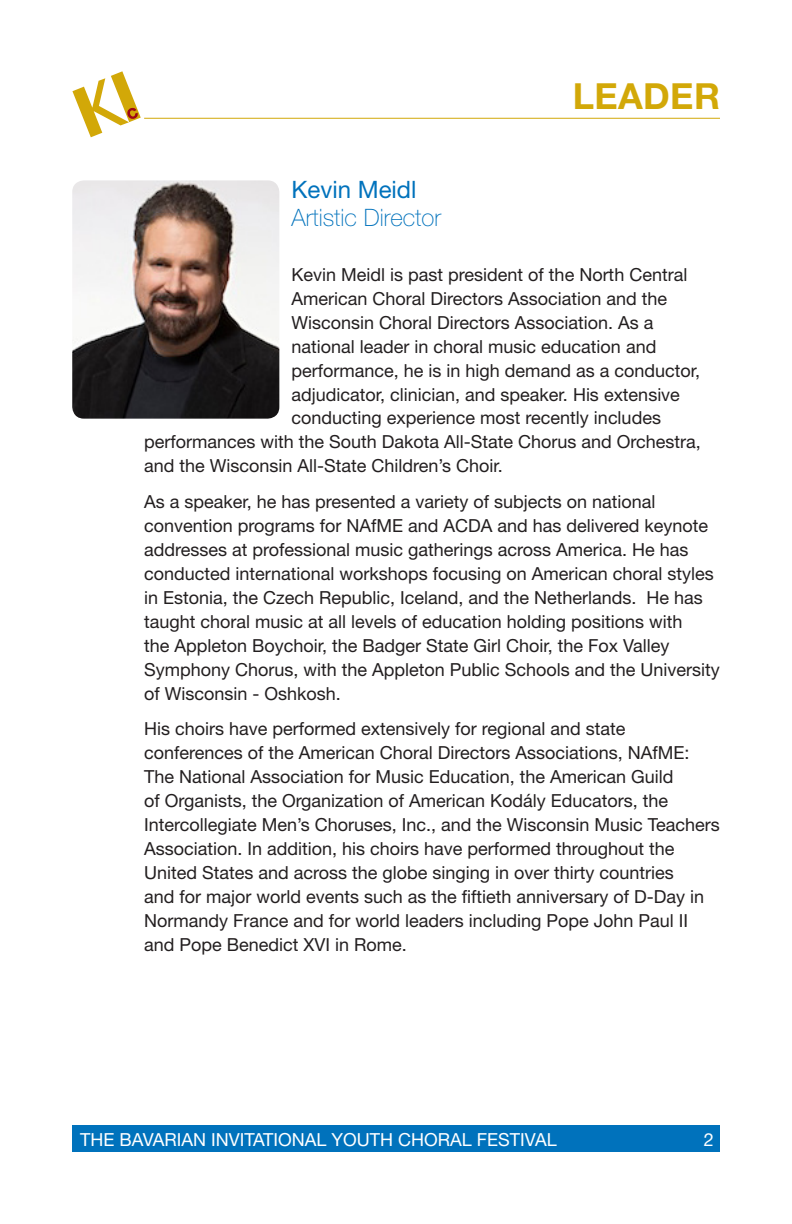
<style>
.page{position:relative;width:792px;height:1224px;background:#fff}
.page>*{position:absolute;margin:0;border:0;box-sizing:border-box;transform-origin:0 0}
.ChapterHead{font:700 36px "Helvetica Neue LT Std";letter-spacing:.01em;color:#d2a808}
.Subhead{font:100 24px "Helvetica Neue LT Std";color:#0072bc}
.Subhead-2{font:24px "Helvetica Neue LT Std";color:#0072bc}
.Body_Copy{font:18px/24px "Helvetica Neue LT Std";color:#231f20}
.t1{font:18px "Helvetica Neue LT Std";color:#fff}
</style>
<div class="page">
<svg style="left:72px;top:71px;width:69px;height:66px"></svg>
<div style="left:72px;top:1125px;width:648px;height:27px;background:#0072bc"></div>
<hr style="left:144px;top:118px;width:576px;height:1px;background:#d2a808">
<img style="left:72px;top:180px;width:207px;height:239px">
<p class="Subhead-2" style="left:292px;top:175px;width:126px">Kevin Meidl</p>
<p class="Subhead" style="left:292px;top:203px;width:151px">Artistic Director</p>
<p class="ChapterHead" style="left:573px;top:74px;width:149px">LEADER</p>
<p class="Body_Copy" style="left:292px;top:262px;width:397px">Kevin Meidl is past president of the North Central</p>
<p class="Body_Copy" style="left:292px;top:286px;width:377px">American Choral Directors Association and the</p>
<p class="Body_Copy" style="left:292px;top:310px;width:364px">Wisconsin Choral Directors Association. As a</p>
<p class="Body_Copy" style="left:292px;top:334px;width:366px">national leader in choral music education and</p>
<p class="Body_Copy" style="left:292px;top:358px;width:410px">performance, he is in high demand as a conductor,</p>
<p class="Body_Copy" style="left:292px;top:382px;width:390px">adjudicator, clinician, and speaker. His extensive</p>
<p class="Body_Copy" style="left:292px;top:406px;width:371px">conducting experience most recently includes</p>
<p class="Body_Copy" style="left:144px;top:430px;width:558px">performances with the South Dakota All-State Chorus and Orchestra,</p>
<p class="Body_Copy" style="left:144px;top:454px;width:360px">and the Wisconsin All-State Children’s Choir.</p>
<p class="Body_Copy" style="left:144px;top:489px;width:577px">As a speaker, he has presented a variety of subjects on national convention programs for NAfME and ACDA and has delivered keynote addresses at professional music gatherings across America. He has conducted international workshops focusing on American choral styles in Estonia, the Czech Republic, Iceland, and the Netherlands. He has taught choral music at all levels of education holding positions with<br>the Appleton Boychoir, the Badger State Girl Choir, the Fox Valley Symphony Chorus, with the Appleton Public Schools and the University of Wisconsin - Oshkosh.</p>
<p class="Body_Copy" style="left:144px;top:717px;width:577px">His choirs have performed extensively for regional and state conferences of the American Choral Directors Associations, NAfME:<br>The National Association for Music Education, the American Guild<br>of Organists, the Organization of American Kodály Educators, the Intercollegiate Men’s Choruses, Inc., and the Wisconsin Music Teachers Association. In addition, his choirs have performed throughout the United States and across the globe singing in over thirty countries<br>and for major world events such as the fiftieth anniversary of D-Day in Normandy France and for world leaders including Pope John Paul II and Pope Benedict XVI in Rome.</p>
<p class="t1" style="left:80px;top:1129px;width:478px">THE BAVARIAN INVITATIONAL YOUTH CHORAL FESTIVAL</p>
<p class="t1" style="left:704px;top:1129px;width:12px">2</p>
</div>
